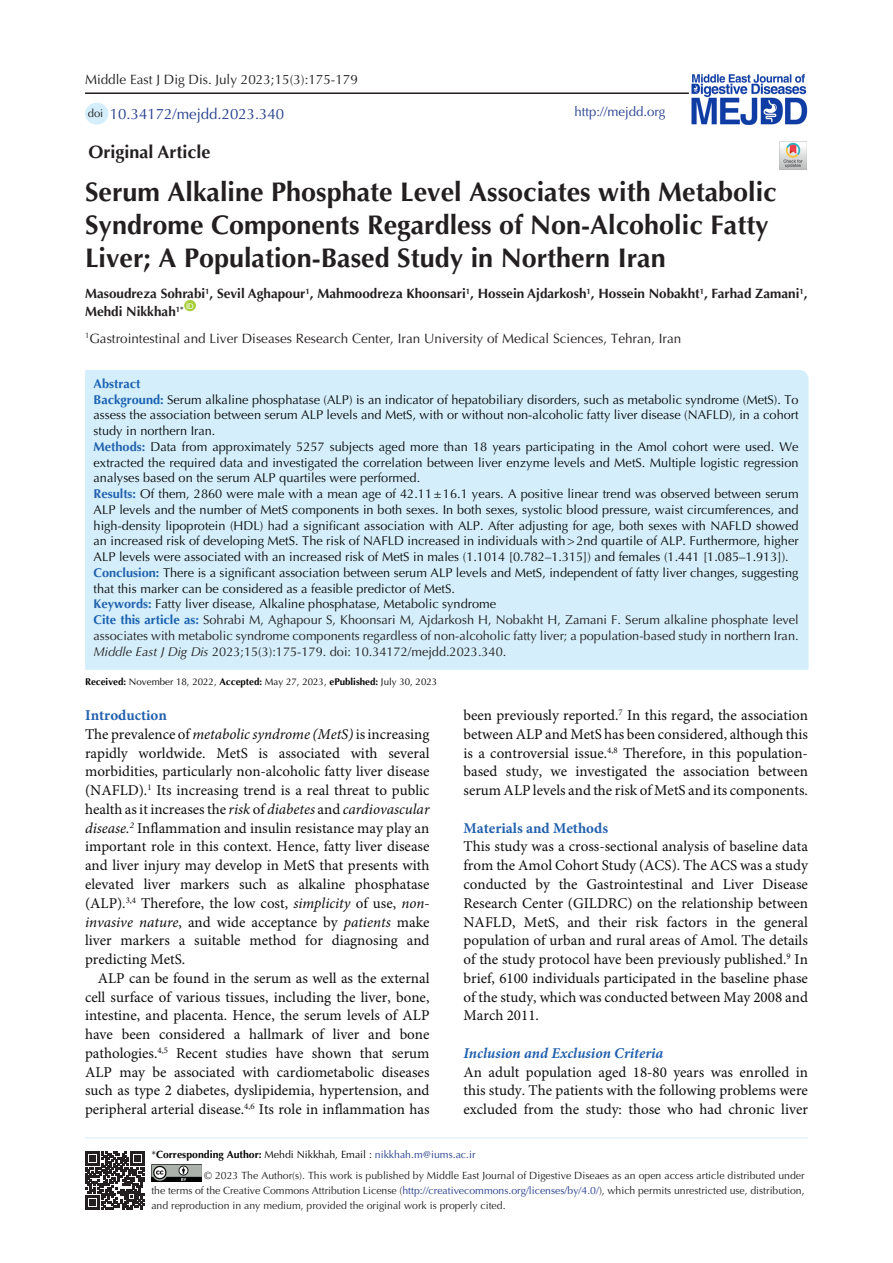
<style>
.page{position:relative;width:893px;height:1263px;background:#fff}
.page>*{position:absolute;margin:0;border:0;box-sizing:border-box;transform-origin:0 0}
.t1{font:700 27px/33px "Optima LT Std";color:#231f20}
.t2{font:700 18px "Optima LT Std";color:#231f20}
.t3{font:15px/18.8px "Minion Pro";color:#0d0d0d;text-align:justify}
.t4{font:700 15px "Minion Pro";color:#2261ae}
.t5{font:italic 700 15px "Minion Pro";color:#2261ae}
.t6{font:15px "Optima LT Std";color:#253f8e}
.t7{font:13.5px "Optima LT Std";color:#231f20}
.t8{font:700 13.5px/18px "Optima LT Std";color:#231f20}
.t9{font:13.2px "Optima LT Std";color:#253f8e}
.Pa7{font:12.75px/15.8px "Optima LT Std";color:#0d0d0d;text-align:justify}
.t10{font:12.75px/15.8px "Optima LT Std";color:#231f20;text-align:justify}
.t11{font:700 12.75px "Optima LT Std";color:#1960b1}
.t12{font:11.25px "Optima LT Std";color:#231f20}
.t13{font:10.5px/15px "Optima LT Std";color:#231f20;text-align:justify}
.t14{font:10.5px "Optima LT Std";color:#040503}
.t15{font:9.75px "Optima LT Std";color:#040503}
.t16{font:7.8px "Arial";color:#fff}
.s1{font-weight:700;color:#1960b1}
.s2{font-weight:700;color:#2261ae}
.s3{font-style:italic}
.s4{font-weight:700}
.s5{color:#253f8e}
</style>
<div class="page">
<hr style="left:85px;top:1137px;width:723px;height:1px;background:#d4effc">
<div style="left:184px;top:300px;width:12px;height:11px;background:#a6ce39;border-radius:50%"></div>
<div style="left:85px;top:370px;width:724px;height:300px;background:#d4effb"></div>
<img style="left:151px;top:1165px;width:50px;height:17px">
<div style="left:85px;top:103px;width:23px;height:22px;background:#d4effb;border-radius:50%"></div>
<div style="left:88px;top:108px;width:19px;height:11px;background:#d4effb"></div>
<hr style="left:85px;top:92px;width:604px;height:2px;background:#231f20">
<img style="left:779px;top:141px;width:28px;height:28px">
<svg style="left:86px;top:1151px;width:58px;height:58px"></svg>
<img style="left:691px;top:74px;width:117px;height:51px">
<p class="t7" style="left:85px;top:72px;width:274px">Middle East J Dig Dis. July 2023;15(3):175-179</p>
<p class="t12" style="left:88px;top:106px;width:17px">doi</p>
<p class="t6" style="left:110px;top:105px;width:176px">10.34172/mejdd.2023.340</p>
<p class="t9" style="left:574px;top:104px;width:92px">http://mejdd.org</p>
<p class="t2" style="left:89px;top:141px;width:124px">Original Article</p>
<p class="t1" style="left:85px;top:176px;width:693px">Serum Alkaline Phosphate Level Associates with Metabolic<br>Syndrome Components Regardless of Non-Alcoholic Fatty<br>Liver; A Population-Based Study in Northern Iran</p>
<p class="t8" style="left:85px;top:285px;width:724px">Masoudreza Sohrabi<sup>1</sup>, Sevil Aghapour<sup>1</sup>, Mahmoodreza Khoonsari<sup>1</sup>, Hossein Ajdarkosh<sup>1</sup>, Hossein Nobakht<sup>1</sup>, Farhad Zamani<sup>1</sup>,<br>Mehdi Nikkhah<sup>1*</sup></p>
<p class="t16" style="left:186px;top:301px;width:9px">ID</p>
<p class="t7" style="left:85px;top:330px;width:598px"><sup>1</sup>Gastrointestinal and Liver Diseases Research Center, Iran University of Medical Sciences, Tehran, Iran</p>
<p class="t11" style="left:94px;top:376px;width:48px">Abstract</p>
<p class="Pa7" style="left:94px;top:392px;width:707px"><span class="s1">Background:</span> Serum alkaline phosphatase (ALP) is an indicator of hepatobiliary disorders, such as metabolic syndrome (MetS). To assess the association between serum ALP levels and MetS, with or without non-alcoholic fatty liver disease (NAFLD), in a cohort study in northern Iran.</p>
<p class="Pa7" style="left:94px;top:439px;width:707px"><span class="s2">Methods:</span> Data from approximately 5257 subjects aged more than 18 years participating in the Amol cohort were used. We extracted the required data and investigated the correlation between liver enzyme levels and MetS. Multiple logistic regression analyses based on the serum ALP quartiles were performed.</p>
<p class="Pa7" style="left:94px;top:486px;width:707px"><span class="s2">Results:</span> Of them, 2860 were male with a mean age of 42.11±16.1 years. A positive linear trend was observed between serum ALP levels and the number of MetS components in both sexes. In both sexes, systolic blood pressure, waist circumferences, and high-density lipoprotein (HDL) had a significant association with ALP. After adjusting for age, both sexes with NAFLD showed an increased risk of developing MetS. The risk of NAFLD increased in individuals with&gt;2nd quartile of ALP. Furthermore, higher ALP levels were associated with an increased risk of MetS in males (1.1014 [0.782–1.315]) and females (1.441 [1.085–1.913]).</p>
<p class="Pa7" style="left:94px;top:565px;width:706px"><span class="s2">Conclusion:</span> There is a significant association between serum ALP levels and MetS, independent of fatty liver changes, suggesting that this marker can be considered as a feasible predictor of MetS.</p>
<p class="Pa7" style="left:94px;top:596px;width:404px"><span class="s2">Keywords:</span> Fatty liver disease, Alkaline phosphatase, Metabolic syndrome</p>
<p class="t10" style="left:94px;top:612px;width:707px"><span class="s1">Cite this article as:</span> Sohrabi M, Aghapour S, Khoonsari M, Ajdarkosh H, Nobakht H, Zamani F. Serum alkaline phosphate level associates with metabolic syndrome components regardless of non-alcoholic fatty liver; a population-based study in northern Iran.<br><span class="s3">Middle East J Dig Dis</span> 2023;15(3):175-179. doi: 10.34172/mejdd.2023.340.</p>
<p class="t15" style="left:85px;top:676px;width:354px"><span class="s4">Received:</span> November 18, 2022, <span class="s4">Accepted:</span> May 27, 2023, <span class="s4">ePublished:</span> July 30, 2023</p>
<p class="t4" style="left:85px;top:705px;width:83px">Introduction</p>
<p class="t3" style="left:85px;top:725px;width:346px">The prevalence of <span class="s3">metabolic syndrome (MetS)</span> is increasing rapidly worldwide. MetS is associated with several morbidities, particularly non-alcoholic fatty liver disease (NAFLD).<sup>1</sup> Its increasing trend is a real threat to public health as it increases the <span class="s3">risk</span> of <span class="s3">diabetes</span> and <span class="s3">cardiovascular disease.</span><sup>2</sup> Inflammation and insulin resistance may play an important role in this context. Hence, fatty liver disease and liver injury may develop in MetS that presents with elevated liver markers such as alkaline phosphatase (ALP).<sup>3,4</sup> Therefore, the low cost, <span class="s3">simplicity</span> of use, <span class="s3">non&shy;invasive nature</span>, and wide acceptance by <span class="s3">patients</span> make liver markers a suitable method for diagnosing and predicting MetS.</p>
<p class="t3" style="left:85px;top:969px;width:346px;text-indent:13px">ALP can be found in the serum as well as the external cell surface of various tissues, including the liver, bone, intestine, and placenta. Hence, the serum levels of ALP have been considered a hallmark of liver and bone pathologies.<sup>4,5</sup> Recent studies have shown that serum ALP may be associated with cardiometabolic diseases such as type 2 diabetes, dyslipidemia, hypertension, and peripheral arterial disease.<sup>4,6</sup> Its role in inflammation has</p>
<p class="t3" style="left:463px;top:707px;width:346px">been previously reported.<sup>7</sup> In this regard, the association between ALP and MetS has been considered, although this is a controversial issue.<sup>4,8</sup> Therefore, in this population&shy;based study, we investigated the association between serum ALP levels and the risk of MetS and its components.</p>
<p class="t4" style="left:463px;top:817px;width:146px">Materials and Methods</p>
<p class="t3" style="left:463px;top:838px;width:346px">This study was a cross-sectional analysis of baseline data from the Amol Cohort Study (ACS). The ACS was a study conducted by the Gastrointestinal and Liver Disease Research Center (GILDRC) on the relationship between NAFLD, MetS, and their risk factors in the general population of urban and rural areas of Amol. The details of the study protocol have been previously published.<sup>9</sup> In brief, 6100 individuals participated in the baseline phase of the study, which was conducted between May 2008 and March 2011.</p>
<p class="t5" style="left:463px;top:1042px;width:201px">Inclusion and Exclusion Criteria</p>
<p class="t3" style="left:463px;top:1063px;width:346px">An adult population aged 18-80 years was enrolled in this study. The patients with the following problems were excluded from the study: those who had chronic liver</p>
<p class="t14" style="left:151px;top:1148px;width:326px">*<span class="s4">Corresponding Author:</span> Mehdi Nikkhah, Email : <span class="s5">nikkhah.m@iums.ac.ir</span></p>
<p class="t13" style="left:151px;top:1167px;width:655px;text-indent:53px">© 2023 The Author(s). This work is published by Middle East Journal of Digestive Diseaes as an open access article distributed under the terms of the Creative Commons Attribution License (<span class="s5">http://creativecommons.org/licenses/by/4.0/</span>), which permits unrestricted use, distribution, and reproduction in any medium, provided the original work is properly cited.</p>
</div>
